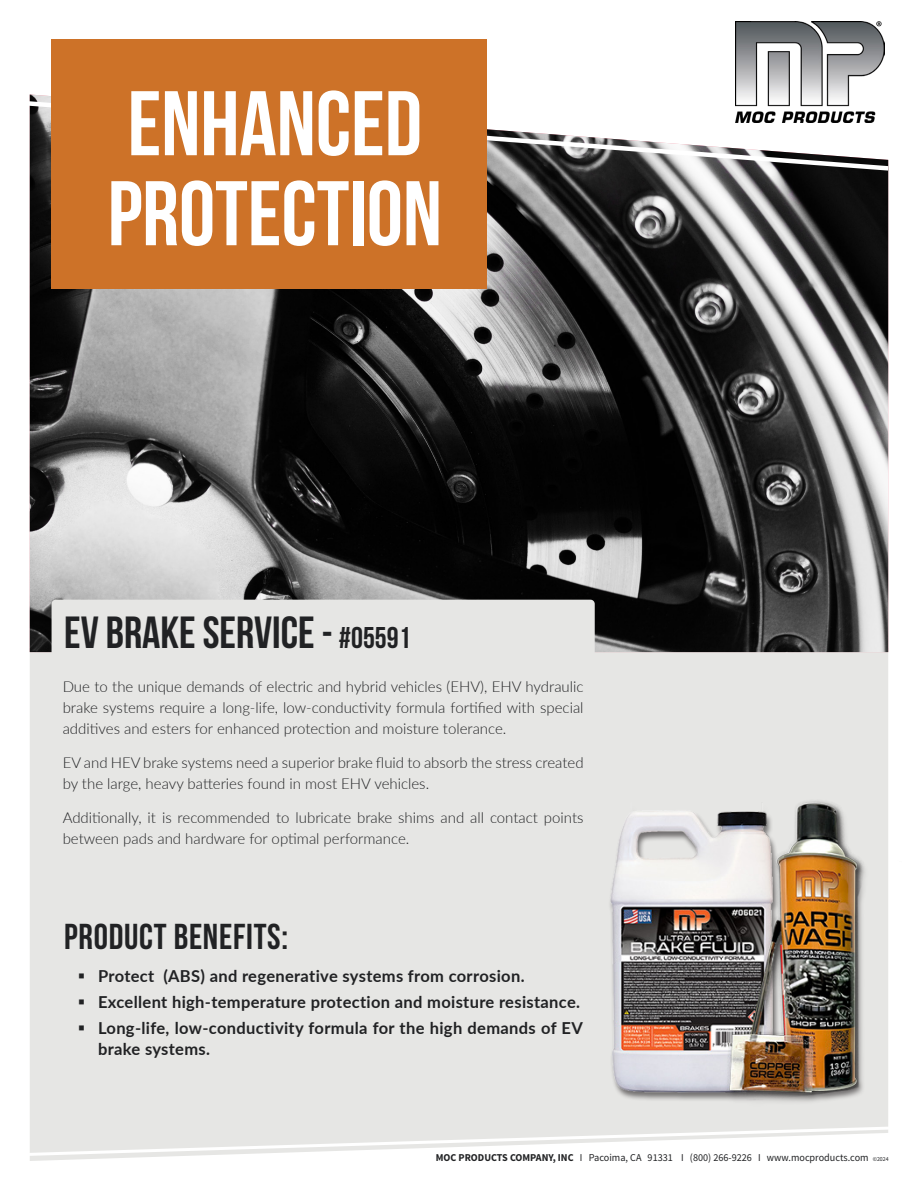
<style>
.page{position:relative;width:918px;height:1188px;background:#fff}
.page>*{position:absolute;margin:0;border:0;box-sizing:border-box;transform-origin:0 0}
._60_Bebas_Neue{font:91.5px "Bebas Neue";color:#fff}
.t1{font:45px "Bebas Neue";color:#212224}
.t2{font:36px "Bebas Neue";letter-spacing:.02em;color:#212224}
.t3{font:700 16.5px/21px "Lato";letter-spacing:.02em;color:#212224}
._7_Source_Sans{font:300 15px/21px "Lato";color:#212224}
._7_Source_Sans-2{font:10.5px "Source Sans Pro";color:#212224}
.s1{font-size:40.5px}
.s2{font-size:30px}
.s3{font-weight:700}
.s4{font-size:6px}
</style>
<div class="page">
<div style="left:30px;top:652px;width:858px;height:509px;background:#e6e6e4"></div>
<img style="left:30px;top:94px;width:858px;height:558px">
<div style="left:52px;top:600px;width:543px;height:75px;background:#e6e6e4"></div>
<svg style="left:29px;top:97px;width:860px;height:76px"></svg>
<div style="left:52px;top:40px;width:435px;height:249px;background:#cd7228"></div>
<svg style="left:30px;top:1124px;width:858px;height:34px"></svg>
<img style="left:736px;top:22px;width:149px;height:101px">
<img style="left:576px;top:770px;width:312px;height:348px">
<svg style="left:79px;top:973px;width:5px;height:5px"></svg>
<svg style="left:79px;top:1000px;width:5px;height:4px"></svg>
<svg style="left:79px;top:1026px;width:5px;height:5px"></svg>
<p class="_60_Bebas_Neue" style="left:128px;top:73px;width:296px">ENHANCED</p>
<p class="_60_Bebas_Neue" style="left:108px;top:163px;width:336px">PROTECTION</p>
<p class="t1" style="left:64px;top:607px;width:348px">EV BRAKE SERVICE <span class="s1">-</span> <span class="s2">#05591</span></p>
<p class="_7_Source_Sans" style="left:63px;top:676px;width:522px;text-align:justify">Due to the unique demands of electric and hybrid vehicles (EHV), EHV hydraulic brake systems require a long-life, low-conductivity formula fortified with special additives and esters for enhanced protection and moisture tolerance.</p>
<p class="_7_Source_Sans" style="left:63px;top:752px;width:522px">EV and HEV brake systems need a superior brake fluid to absorb the stress created by the large, heavy batteries found in most EHV vehicles.</p>
<p class="_7_Source_Sans" style="left:63px;top:807px;width:522px">Additionally, it is recommended to lubricate brake shims and all contact points between pads and hardware for optimal performance.</p>
<p class="t2" style="left:64px;top:917px;width:225px">PRODUCT BENEFITS:</p>
<p class="t3" style="left:98px;top:965px;width:428px">Protect (ABS) and regenerative systems from corrosion.</p>
<p class="t3" style="left:98px;top:991px;width:484px">Excellent high-temperature protection and moisture resistance.</p>
<p class="t3" style="left:98px;top:1017px;width:486px">Long-life, low-conductivity formula for the high demands of EV brake systems.</p>
<p class="_7_Source_Sans-2" style="left:436px;top:1151px;width:454px"><span class="s3">MOC PRODUCTS COMPANY, INC</span> I Pacoima, CA 91331 I (800) 266-9226 I www.mocproducts.com <span class="s4">©2024</span></p>
</div>
